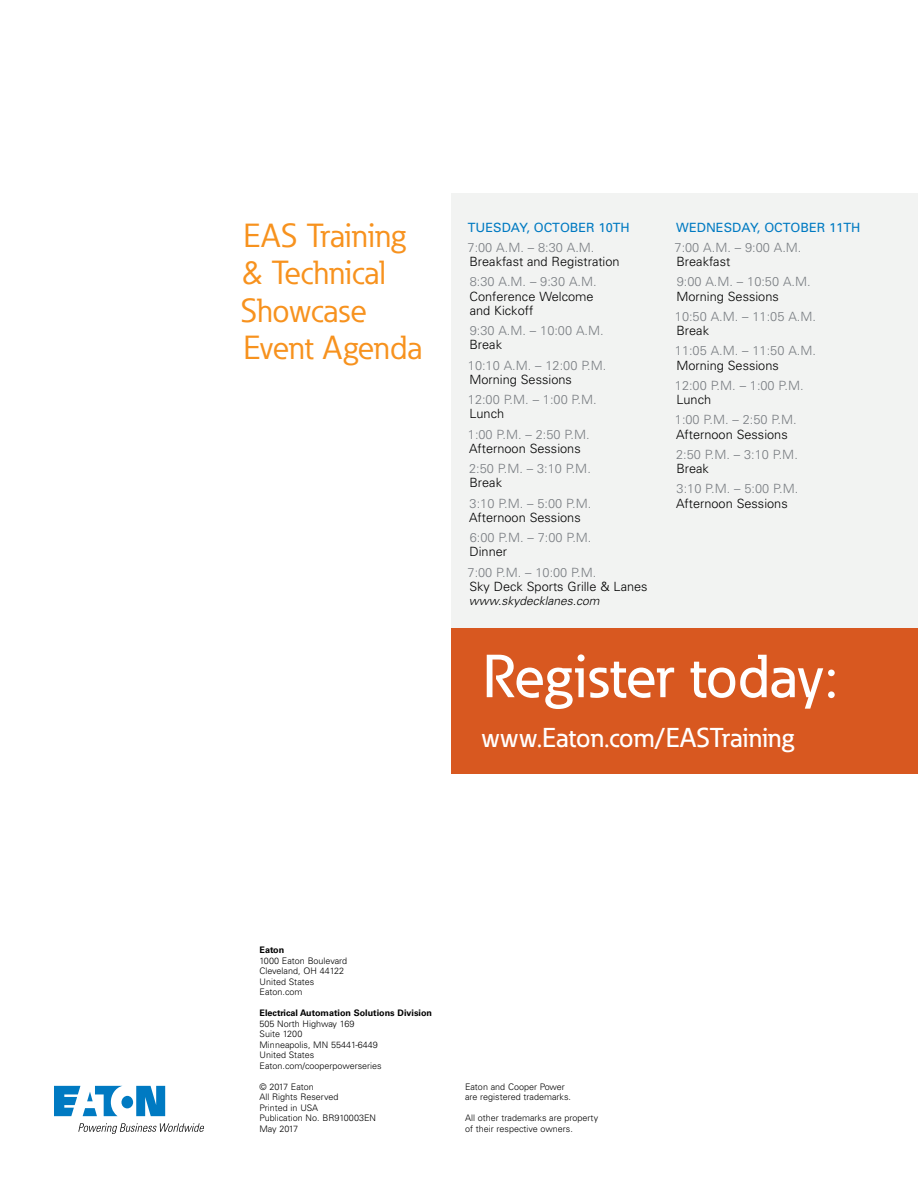
<style>
.page{position:relative;width:918px;height:1188px;background:#fff}
.page>*{position:absolute;margin:0;border:0;box-sizing:border-box;transform-origin:0 0}
.t1{font:500 60px "Eaton";letter-spacing:-.01em;color:#fff}
.t2{font:33px/37.5px "Eaton";color:#f7921e}
.t3{font:500 27px "Eaton";color:#fff}
.t4{font:300 12.75px "Univers";color:#797d82}
.t5{font:300 12.75px/14.2px "Univers";color:#000}
.t6{font:12.75px "Univers";color:#007ac2}
.t7{font:italic 300 12px "Univers";color:#000}
.t8{font:300 9px/10.5px "Univers LT Std";color:#000}
.t9{font:700 9px "Univers LT Std";color:#000}
</style>
<div class="page">
<div style="left:452px;top:193px;width:466px;height:441px;background:#f2f3f2"></div>
<svg style="left:54px;top:1086px;width:111px;height:30px"></svg>
<svg style="left:78px;top:1123px;width:126px;height:11px"></svg>
<div style="left:452px;top:629px;width:466px;height:145px;background:#d85820"></div>
<h2 class="t2" style="left:241px;top:217px;width:183px">EAS Training &amp; Technical<br>Showcase<br>Event Agenda</h2>
<p class="t6" style="left:468px;top:219px;width:164px">TUESDAY, OCTOBER 10TH</p>
<p class="t4" style="left:468px;top:240px;width:128px">7:00 A.M. – 8:30 A.M.</p>
<p class="t5" style="left:469px;top:254px;width:152px">Breakfast and Registration</p>
<p class="t4" style="left:470px;top:274px;width:128px">8:30 A.M. – 9:30 A.M.</p>
<p class="t5" style="left:470px;top:289px;width:126px">Conference Welcome and Kickoff</p>
<p class="t4" style="left:470px;top:323px;width:135px">9:30 A.M. – 10:00 A.M.</p>
<p class="t5" style="left:469px;top:337px;width:34px">Break</p>
<p class="t4" style="left:468px;top:358px;width:140px">10:10 A.M. – 12:00 P.M.</p>
<p class="t5" style="left:470px;top:372px;width:104px">Morning Sessions</p>
<p class="t4" style="left:468px;top:392px;width:130px">12:00 P.M. – 1:00 P.M.</p>
<p class="t5" style="left:469px;top:406px;width:36px">Lunch</p>
<p class="t4" style="left:468px;top:427px;width:123px">1:00 P.M. – 2:50 P.M.</p>
<p class="t5" style="left:469px;top:441px;width:113px">Afternoon Sessions</p>
<p class="t4" style="left:469px;top:461px;width:123px">2:50 P.M. – 3:10 P.M.</p>
<p class="t5" style="left:469px;top:475px;width:34px">Break</p>
<p class="t4" style="left:470px;top:496px;width:123px">3:10 P.M. – 5:00 P.M.</p>
<p class="t5" style="left:469px;top:510px;width:113px">Afternoon Sessions</p>
<p class="t4" style="left:470px;top:530px;width:123px">6:00 P.M. – 7:00 P.M.</p>
<p class="t5" style="left:470px;top:544px;width:39px">Dinner</p>
<p class="t4" style="left:468px;top:565px;width:130px">7:00 P.M. – 10:00 P.M.</p>
<p class="t5" style="left:469px;top:579px;width:180px">Sky Deck Sports Grille &amp; Lanes</p>
<p class="t7" style="left:469px;top:594px;width:132px">www.skydecklanes.com</p>
<p class="t6" style="left:676px;top:219px;width:186px">WEDNESDAY, OCTOBER 11TH</p>
<p class="t4" style="left:675px;top:240px;width:128px">7:00 A.M. – 9:00 A.M.</p>
<p class="t5" style="left:676px;top:254px;width:55px">Breakfast</p>
<p class="t4" style="left:677px;top:274px;width:135px">9:00 A.M. – 10:50 A.M.</p>
<p class="t5" style="left:677px;top:289px;width:104px">Morning Sessions</p>
<p class="t4" style="left:675px;top:309px;width:143px">10:50 A.M. – 11:05 A.M.</p>
<p class="t5" style="left:676px;top:323px;width:34px">Break</p>
<p class="t4" style="left:675px;top:343px;width:143px">11:05 A.M. – 11:50 A.M.</p>
<p class="t5" style="left:677px;top:358px;width:104px">Morning Sessions</p>
<p class="t4" style="left:675px;top:378px;width:130px">12:00 P.M. – 1:00 P.M.</p>
<p class="t5" style="left:676px;top:392px;width:36px">Lunch</p>
<p class="t4" style="left:675px;top:412px;width:123px">1:00 P.M. – 2:50 P.M.</p>
<p class="t5" style="left:676px;top:427px;width:113px">Afternoon Sessions</p>
<p class="t4" style="left:676px;top:447px;width:123px">2:50 P.M. – 3:10 P.M.</p>
<p class="t5" style="left:676px;top:461px;width:34px">Break</p>
<p class="t4" style="left:677px;top:481px;width:123px">3:10 P.M. – 5:00 P.M.</p>
<p class="t5" style="left:676px;top:496px;width:113px">Afternoon Sessions</p>
<h1 class="t1" style="left:483px;top:640px;width:356px">Register today:</h1>
<h3 class="t3" style="left:481px;top:721px;width:314px">www.Eaton.com/EASTraining</h3>
<p class="t9" style="left:260px;top:945px;width:26px">Eaton</p>
<p class="t8" style="left:260px;top:955px;width:89px">1000 Eaton Boulevard<br>Cleveland, OH 44122<br>United States<br>Eaton.com</p>
<p class="t9" style="left:260px;top:1008px;width:174px">Electrical Automation Solutions Division</p>
<p class="t8" style="left:260px;top:1018px;width:124px">505 North Highway 169<br>Suite 1200<br>Minneapolis, MN 55441-6449<br>United States<br>Eaton.com/cooperpowerseries</p>
<p class="t8" style="left:260px;top:1081px;width:118px">© 2017 Eaton<br>All Rights Reserved<br>Printed in USA<br>Publication No. BR910003EN<br>May 2017</p>
<p class="t8" style="left:465px;top:1081px;width:108px">Eaton and Cooper Power are registered trademarks.</p>
<p class="t8" style="left:465px;top:1113px;width:135px">All other trademarks are property of their respective owners.</p>
</div>
